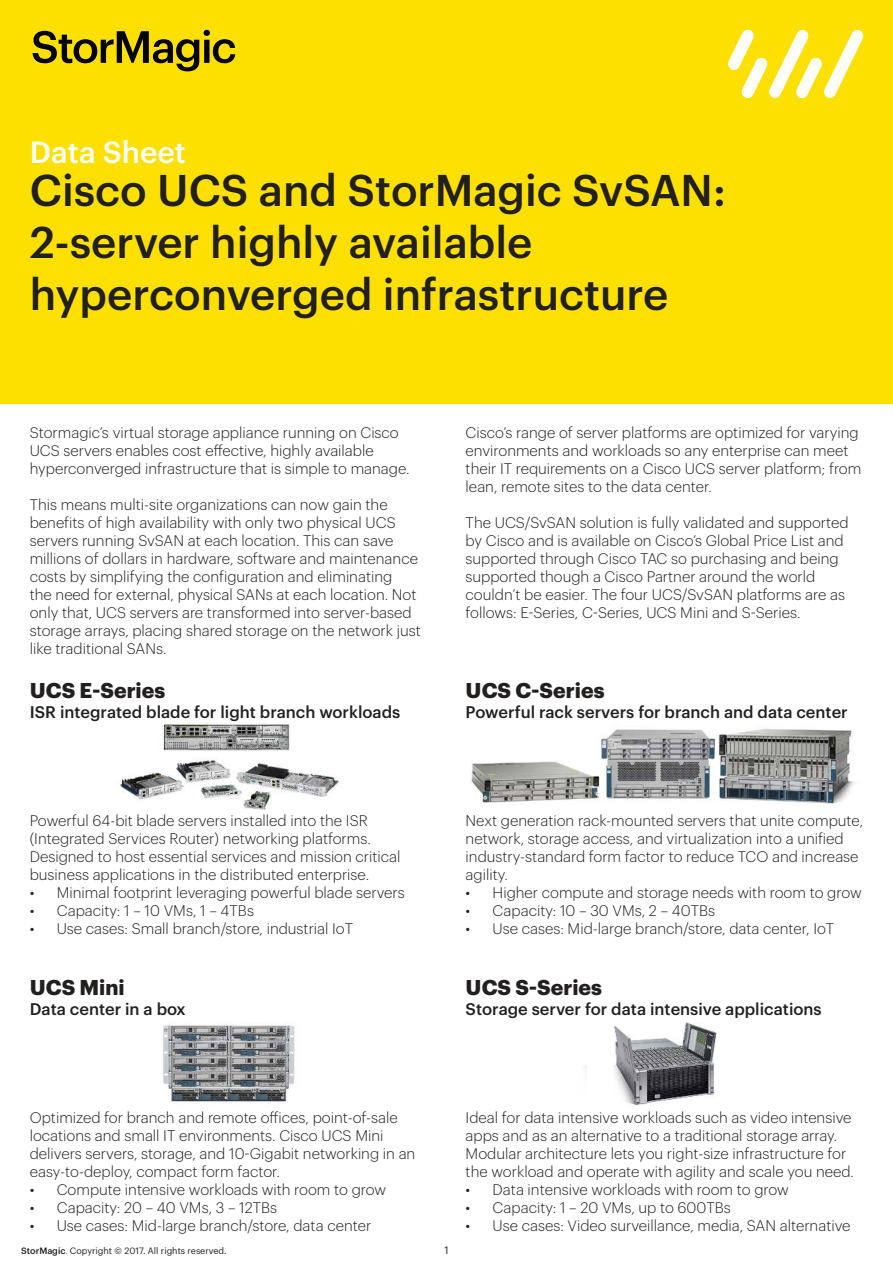
<style>
.page{position:relative;width:893px;height:1263px;background:#fff}
.page>*{position:absolute;margin:0;border:0;box-sizing:border-box;transform-origin:0 0}
.t1{font:500 43.5px/52.2px "Graphik";color:#221f1f}
.t2{font:500 30px "Graphik";color:#fff}
.t3{font:700 21px "Graphik";color:#221f1f}
.t4{font:500 16.5px "Graphik";color:#221f1f}
.t5{font:300 15px/18px "Graphik";color:#221f1f}
.t6{font:10.5px "Graphik";color:#221f1f}
.t7{font:9px "Graphik";color:#221f1f}
.s1{font-weight:500}
.s2{font-weight:300}
</style>
<div class="page">
<div style="left:0;top:0;width:893px;height:404px;background:#fee000"></div>
<svg style="left:33px;top:30px;width:202px;height:41px"></svg>
<svg style="left:728px;top:29px;width:136px;height:69px"></svg>
<img style="left:120px;top:723px;width:220px;height:87px">
<img style="left:471px;top:729px;width:384px;height:77px">
<img style="left:163px;top:1023px;width:132px;height:81px">
<img style="left:585px;top:1022px;width:132px;height:83px">
<h2 class="t2" style="left:30px;top:140px;width:158px">Data Sheet</h2>
<h1 class="t1" style="left:30px;top:167px;width:698px">Cisco UCS and StorMagic SvSAN:<br>2-server highly available hyperconverged infrastructure</h1>
<p class="t5" style="left:30px;top:424px;width:381px">Stormagic’s virtual storage appliance running on Cisco<br>UCS servers enables cost effective, highly available hyperconverged infrastructure that is simple to manage.</p>
<p class="t5" style="left:30px;top:496px;width:393px">This means multi-site organizations can now gain the benefits of high availability with only two physical UCS servers running SvSAN at each location. This can save millions of dollars in hardware, software and maintenance costs by simplifying the configuration and eliminating<br>the need for external, physical SANs at each location. Not only that, UCS servers are transformed into server-based storage arrays, placing shared storage on the network just like traditional SANs.</p>
<h3 class="t3" style="left:30px;top:678px;width:137px">UCS E-Series</h3>
<p class="t4" style="left:30px;top:705px;width:372px">ISR integrated blade for light branch workloads</p>
<p class="t5" style="left:30px;top:812px;width:372px">Powerful 64-bit blade servers installed into the ISR (Integrated Services Router) networking platforms.<br>Designed to host essential services and mission critical business applications in the distributed enterprise.</p>
<p class="t5" style="left:30px;top:884px;width:376px">• Minimal footprint leveraging powerful blade servers</p>
<p class="t5" style="left:30px;top:902px;width:226px">• Capacity: 1 – 10 VMs, 1 – 4TBs</p>
<p class="t5" style="left:30px;top:920px;width:325px">• Use cases: Small branch/store, industrial IoT</p>
<h3 class="t3" style="left:30px;top:975px;width:96px">UCS Mini</h3>
<p class="t4" style="left:30px;top:1002px;width:158px">Data center in a box</p>
<p class="t5" style="left:466px;top:424px;width:397px">Cisco’s range of server platforms are optimized for varying environments and workloads so any enterprise can meet their IT requirements on a Cisco UCS server platform; from lean, remote sites to the data center.</p>
<p class="t5" style="left:466px;top:514px;width:385px">The UCS/SvSAN solution is fully validated and supported by Cisco and is available on Cisco’s Global Price List and supported through Cisco TAC so purchasing and being supported though a Cisco Partner around the world couldn’t be easier. The four UCS/SvSAN platforms are as follows: E-Series, C-Series, UCS Mini and S-Series.</p>
<h3 class="t3" style="left:466px;top:678px;width:140px">UCS C-Series</h3>
<p class="t4" style="left:466px;top:705px;width:384px">Powerful rack servers for branch and data center</p>
<p class="t5" style="left:466px;top:812px;width:399px">Next generation rack-mounted servers that unite compute, network, storage access, and virtualization into a unified industry-standard form factor to reduce TCO and increase agility.</p>
<p class="t5" style="left:466px;top:884px;width:398px">• Higher compute and storage needs with room to grow</p>
<p class="t5" style="left:466px;top:902px;width:251px">• Capacity: 10 – 30 VMs, 2 – 40TBs</p>
<p class="t5" style="left:466px;top:920px;width:370px">• Use cases: Mid-large branch/store, data center, IoT</p>
<h3 class="t3" style="left:466px;top:975px;width:138px">UCS S-Series</h3>
<p class="t4" style="left:466px;top:1002px;width:358px">Storage server for data intensive applications</p>
<p class="t5" style="left:30px;top:1109px;width:387px">Optimized for branch and remote offices, point-of-sale locations and small IT environments. Cisco UCS Mini delivers servers, storage, and 10-Gigabit networking in an easy-to-deploy, compact form factor.</p>
<p class="t5" style="left:30px;top:1181px;width:358px">• Compute intensive workloads with room to grow</p>
<p class="t5" style="left:30px;top:1199px;width:249px">• Capacity: 20 – 40 VMs, 3 – 12TBs</p>
<p class="t5" style="left:30px;top:1217px;width:343px">• Use cases: Mid-large branch/store, data center</p>
<p class="t7" style="left:21px;top:1247px;width:207px"><span class="s1">StorMagic</span><span class="s2">.</span> Copyright © 2017. All rights reserved.</p>
<p class="t6" style="left:444px;top:1246px;width:6px">1</p>
<p class="t5" style="left:466px;top:1109px;width:390px">Ideal for data intensive workloads such as video intensive apps and as an alternative to a traditional storage array.<br>Modular architecture lets you right-size infrastructure for the workload and operate with agility and scale you need.</p>
<p class="t5" style="left:466px;top:1181px;width:325px">• Data intensive workloads with room to grow</p>
<p class="t5" style="left:466px;top:1199px;width:267px">• Capacity: 1 – 20 VMs, up to 600TBs</p>
<p class="t5" style="left:466px;top:1217px;width:386px">• Use cases: Video surveillance, media, SAN alternative</p>
</div>
